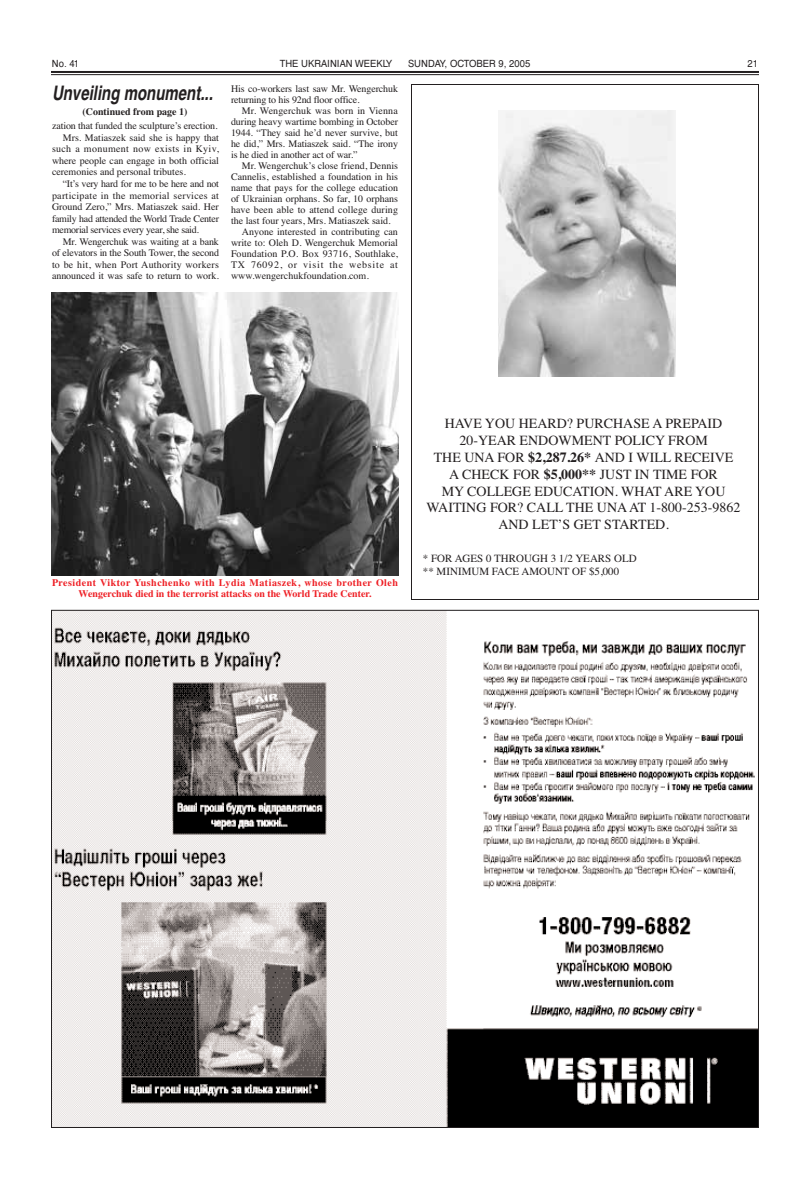
<style>
.page{position:relative;width:810px;height:1188px;background:#fff}
.page>*{position:absolute;margin:0;border:0;box-sizing:border-box;transform-origin:0 0}
.t1{font:italic 700 20px "Helvetica";color:#231f20;scale:.75 1}
.t2{font:14px/16.8px "Times";color:#231f20;text-align:center}
.t3{font:11px/13.2px "Times";color:#231f20}
.t4{font:10px/11px "Times";color:#231f20}
.t5{font:700 10px/11px "Times";letter-spacing:.01em;color:#ee1e24;text-align:center}
.t6{font:10px "Times";letter-spacing:-.025em;color:#231f20}
.t7{font:10px "Svoboda FAF";color:#231f20;scale:.95 1}
.t8{font:10px "Times";letter-spacing:.03em;color:#231f20}
.t9{font:10px "Times";letter-spacing:.02em;color:#231f20}
.t10{font:10px "Times";letter-spacing:.035em;color:#231f20}
.t11{font:10px "Times";letter-spacing:.075em;color:#231f20}
.t12{font:700 10px "Times";color:#231f20}
.s1{font-weight:700}
</style>
<div class="page">
<hr style="left:51px;top:71px;width:708px;height:2px;background:#231f20">
<hr style="left:51px;top:74px;width:708px;height:1px;background:#231f20">
<img style="left:53px;top:612px;width:704px;height:514px">
<img style="left:51px;top:293px;width:348px;height:283px">
<img style="left:498px;top:110px;width:177px;height:266px">
<p class="t7" style="left:52px;top:57px;width:30px">No. 41</p>
<p class="t7" style="left:280px;top:57px;width:120px">THE UKRAINIAN WEEKLY</p>
<p class="t7" style="left:408px;top:57px;width:130px">SUNDAY, OCTOBER 9, 2005</p>
<p class="t7" style="left:748px;top:57px;width:12px">21</p>
<h1 class="t1" style="left:52px;top:81px;width:222px">Unveiling monument...</h1>
<p class="t12" style="left:82px;top:106px;width:107px">(Continued from page 1)</p>
<p class="t4" style="left:52px;top:120px;width:167px">zation that funded the sculpture’s erection.</p>
<p class="t4" style="left:63px;top:132px;width:158px">Mrs. Matiaszek said she is happy that</p>
<p class="t10" style="left:52px;top:143px;width:168px">such a monument now exists in Kyiv,</p>
<p class="t4" style="left:52px;top:155px;width:169px">where people can engage in both official</p>
<p class="t4" style="left:52px;top:166px;width:135px">ceremonies and personal tributes.</p>
<p class="t6" style="left:63px;top:178px;width:158px">“It’s very hard for me to be here and not</p>
<p class="t8" style="left:52px;top:189px;width:169px">participate in the memorial services at</p>
<p class="t4" style="left:52px;top:201px;width:168px">Ground Zero,” Mrs. Matiaszek said. Her</p>
<p class="t6" style="left:52px;top:212px;width:169px">family had attended the World Trade Center</p>
<p class="t6" style="left:52px;top:224px;width:148px">memorial services every year, she said.</p>
<p class="t4" style="left:63px;top:236px;width:158px">Mr. Wengerchuk was waiting at a bank</p>
<p class="t4" style="left:52px;top:247px;width:169px">of elevators in the South Tower, the second</p>
<p class="t9" style="left:52px;top:258px;width:168px">to be hit, when Port Authority workers</p>
<p class="t4" style="left:52px;top:270px;width:168px">announced it was safe to return to work.</p>
<p class="t4" style="left:231px;top:83px;width:169px">His co-workers last saw Mr. Wengerchuk returning to his 92nd floor office.</p>
<p class="t4" style="left:231px;top:105px;width:169px;text-align:justify;text-indent:11px">Mr. Wengerchuk was born in Vienna during heavy wartime bombing in October 1944. “They said he’d never survive, but he did,” Mrs. Matiaszek said. “The irony is he died in another act of war.”</p>
<p class="t4" style="left:242px;top:160px;width:158px">Mr. Wengerchuk’s close friend, Dennis</p>
<p class="t4" style="left:231px;top:171px;width:169px">Cannelis, established a foundation in his</p>
<p class="t4" style="left:231px;top:182px;width:169px">name that pays for the college education</p>
<p class="t4" style="left:231px;top:193px;width:169px">of Ukrainian orphans. So far, 10 orphans</p>
<p class="t4" style="left:231px;top:204px;width:169px">have been able to attend college during</p>
<p class="t4" style="left:231px;top:215px;width:161px">the last four years, Mrs. Matiaszek said.</p>
<p class="t4" style="left:242px;top:226px;width:158px">Anyone interested in contributing can</p>
<p class="t4" style="left:231px;top:237px;width:169px">write to: Oleh D. Wengerchuk Memorial</p>
<p class="t4" style="left:231px;top:248px;width:169px">Foundation P.O. Box 93716, Southlake,</p>
<p class="t11" style="left:231px;top:259px;width:169px">TX 76092, or visit the website at</p>
<p class="t4" style="left:231px;top:270px;width:139px">www.wengerchukfoundation.com.</p>
<p class="t5" style="left:52px;top:577px;width:348px">President Viktor Yushchenko with Lydia Matiaszek, whose brother Oleh<br>Wengerchuk died in the terrorist attacks on the World Trade Center.</p>
<p class="t2" style="left:427px;top:415px;width:315px">HAVE YOU HEARD? PURCHASE A PREPAID 20-YEAR ENDOWMENT POLICY FROM<br>THE UNA FOR <span class="s1">$2,287.26*</span> AND I WILL RECEIVE<br>A CHECK FOR <span class="s1">$5,000**</span> JUST IN TIME FOR<br>MY COLLEGE EDUCATION. WHAT ARE YOU WAITING FOR? CALL THE UNA AT 1-800-253-9862<br>AND LET’S GET STARTED.</p>
<p class="t3" style="left:423px;top:552px;width:215px">* FOR AGES 0 THROUGH 3 1/2 YEARS OLD ** MINIMUM FACE AMOUNT OF $5,000</p>
</div>
